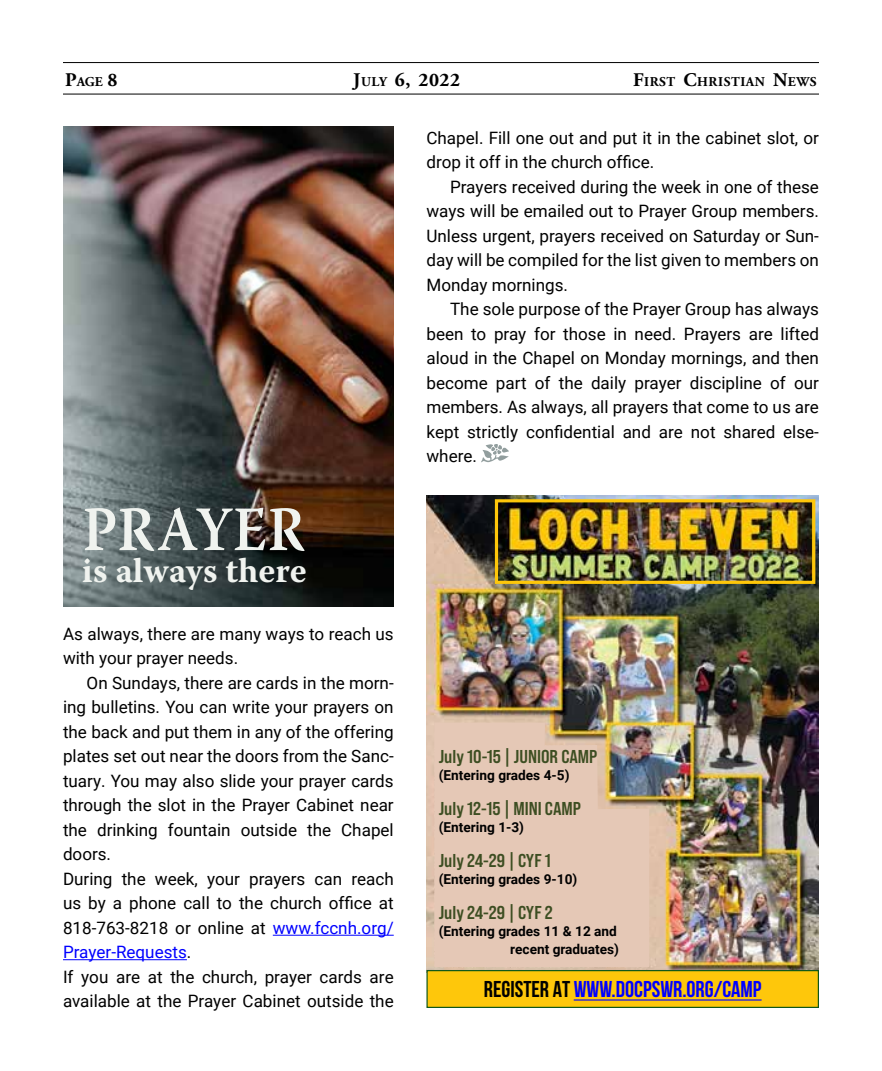
<style>
.page{position:relative;width:882px;height:1071px;background:#fff}
.page>*{position:absolute;margin:0;border:0;box-sizing:border-box;transform-origin:0 0}
.t1{font:600 63px "Warnock Pro";letter-spacing:.01em;color:#f0f3ef;scale:.9 1}
.t2{font:700 35px "Warnock Pro";color:#f0f3ef}
.t3{font:700 22.93px "Bebas Neue";color:#00f}
.t4{font:700 19.25px "Adobe Garamond Pro";color:#000}
.t5{font:18.55px "Bebas Neue Pro Sm E Bd";color:#3d4e22}
.t6{font:17.15px/24.5px "Roboto";color:#000}
.t7{font:700 13.65px/17.3px "Roboto";color:#000;text-align:right}
.t8{font:700 13.47px "Adobe Garamond Pro";letter-spacing:.04em;color:#000}
.s1{font-size:19.25px}
.s2{font-size:13.47px}
.s3{color:#00f}
.s4{color:#000}
</style>
<div class="page">
<hr style="left:63px;top:94px;width:756px;height:1px;background:#000">
<hr style="left:63px;top:62px;width:756px;height:1px;background:#000">
<hr style="left:273px;top:935px;width:121px;height:1px;background:#00f">
<hr style="left:63px;top:959px;width:124px;height:1px;background:#00f">
<img style="left:63px;top:126px;width:331px;height:480px">
<img style="left:426px;top:496px;width:393px;height:474px">
<svg style="left:434px;top:723px;width:215px;height:244px;background:#dcc1af"></svg>
<div style="left:426px;top:970px;width:393px;height:38px;background:#fec70b;border:1px solid #105819"></div>
<hr style="left:574px;top:999px;width:188px;height:2px;background:#00f">
<img style="left:499px;top:503px;width:312px;height:77px">
<div style="left:495px;top:499px;width:320px;height:85px;border:3px solid #fec70a"></div>
<svg style="left:481px;top:444px;width:28px;height:18px"></svg>
<p class="t8" style="left:65px;top:73px;width:54px"><span class="s1">P</span>AGE <span class="s1">8</span></p>
<p class="t4" style="left:353px;top:68px;width:109px">J<span class="s2">ULY</span> 6, 2022</p>
<p class="t8" style="left:633px;top:73px;width:185px"><span class="s1">F</span>IRST <span class="s1">C</span>HRISTIAN <span class="s1">N</span>EWS</p>
<h1 class="t1" style="left:83px;top:491px;width:249px">PRAYER</h1>
<h2 class="t2" style="left:82px;top:549px;width:226px">is always there</h2>
<p class="t6" style="left:63px;top:621px;width:332px">As always, there are many ways to reach us with your prayer needs.</p>
<p class="t6" style="left:63px;top:670px;width:332px;text-indent:24px">On Sundays, there are cards in the morn&shy;ing bulletins. You can write your prayers on the back and put them in any of the offering plates set out near the doors from the Sanc&shy;tuary. You may also slide your prayer cards through the slot in the Prayer Cabinet near the drinking fountain outside the Chapel doors.<br>During the week, your prayers can reach us by a phone call to the church office at 818-763-8218 or online at <span class="s3">www.fccnh.org/ Prayer-Requests</span>.<br>If you are at the church, prayer cards are available at the Prayer Cabinet outside the</p>
<p class="t6" style="left:426px;top:125px;width:394px">Chapel. Fill one out and put it in the cabinet slot, or drop it off in the church office.</p>
<p class="t6" style="left:426px;top:174px;width:394px;text-align:justify;text-indent:24px">Prayers received during the week in one of these ways will be emailed out to Prayer Group members.<br>Unless urgent, prayers received on Saturday or Sun&shy;day will be compiled for the list given to members on Monday mornings.</p>
<p class="t6" style="left:426px;top:296px;width:394px;text-align:justify;text-indent:24px">The sole purpose of the Prayer Group has always been to pray for those in need. Prayers are lifted aloud in the Chapel on Monday mornings, and then become part of the daily prayer discipline of our members. As always, all prayers that come to us are kept strictly confidential and are not shared else&shy;where.</p>
<p class="t5" style="left:439px;top:745px;width:160px">July 10-15 | JUNIOR CAMP</p>
<p class="t7" style="left:439px;top:766px;width:132px">(Entering grades 4-5)</p>
<p class="t5" style="left:439px;top:797px;width:144px">July 12-15 | MINI CAMP</p>
<p class="t7" style="left:439px;top:818px;width:87px">(Entering 1-3)</p>
<p class="t5" style="left:439px;top:849px;width:114px">July 24-29 | CYF 1</p>
<p class="t7" style="left:439px;top:870px;width:140px">(Entering grades 9-10)</p>
<p class="t5" style="left:439px;top:902px;width:116px">July 24-29 | CYF 2</p>
<p class="t7" style="left:439px;top:922px;width:182px">(Entering grades 11 &amp; 12 and recent graduates)</p>
<h3 class="t3" style="left:484px;top:977px;width:279px"><span class="s4">REGISTER AT</span> WWW.DOCPSWR.ORG/CAMP</h3>
</div>
